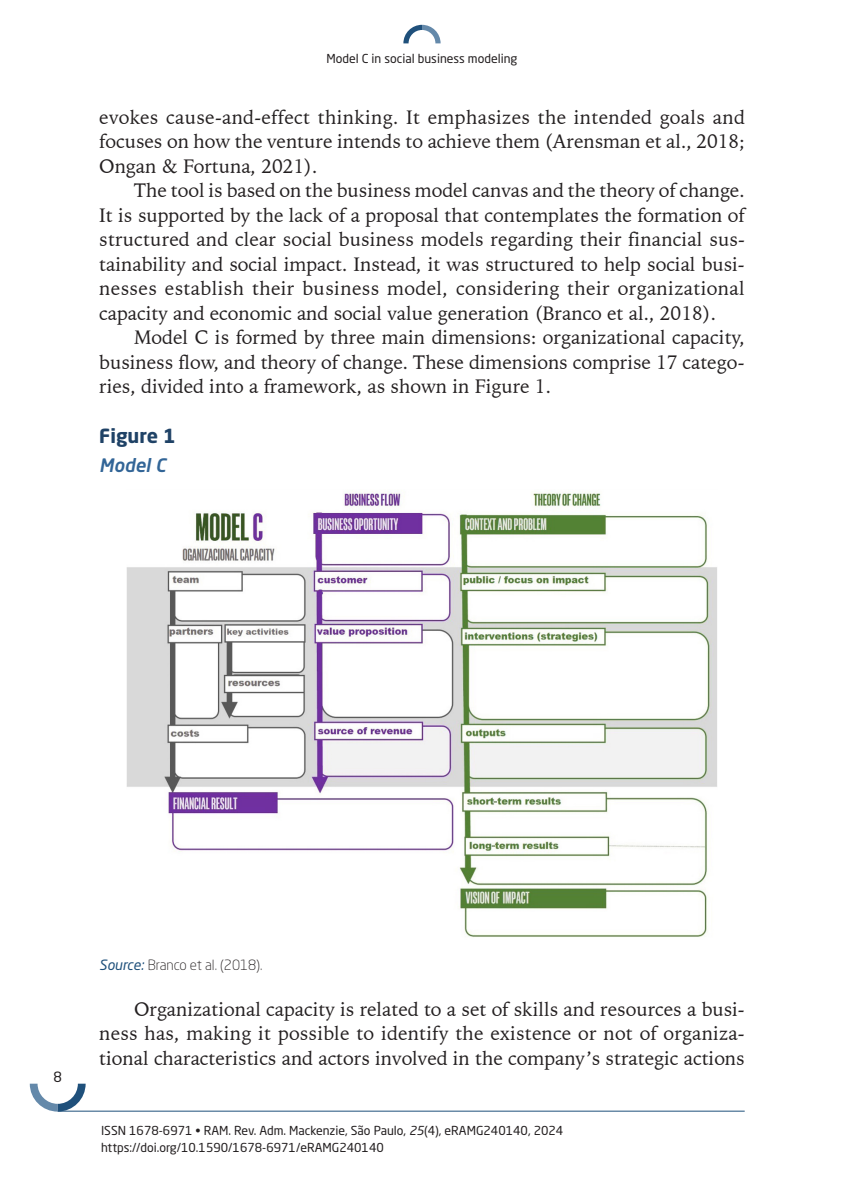
<style>
.page{position:relative;width:844px;height:1191px;background:#fff}
.page>*{position:absolute;margin:0;border:0;box-sizing:border-box;transform-origin:0 0}
.t1{font:19.25px/24.5px "Iowan Old Style BT";color:#231f20;text-align:justify}
.t2{font:700 19.25px "Neo Sans Std";color:#1f4266}
.t3{font:italic 500 18.38px "Neo Sans Std";color:#326597}
.t4{font:300 14px "Neo Sans Std";color:#231f20}
.t5{font:14px "Neo Sans Std";color:#231f20}
.t6{font:12.25px/17.5px "Neo Sans Std";color:#231f20}
.s1{font-weight:400;font-style:italic;color:#1f507b}
.s2{font-style:italic}
</style>
<div class="page">
<svg style="left:30px;top:1083px;width:56px;height:28px"></svg>
<svg style="left:403px;top:25px;width:37px;height:18px"></svg>
<hr style="left:58px;top:1110px;width:686px;height:1px;background:#1f507b">
<img style="left:126px;top:490px;width:591px;height:447px">
<p class="t6" style="left:326px;top:50px;width:192px">Model C in social business modeling</p>
<p class="t1" style="left:99px;top:105px;width:647px">evokes cause-and-effect thinking. It emphasizes the intended goals and focuses on how the venture intends to achieve them (Arensman et al., 2018; Ongan &amp; Fortuna, 2021).</p>
<p class="t1" style="left:99px;top:178px;width:647px;text-indent:35px">The tool is based on the business model canvas and the theory of change.<br>It is supported by the lack of a proposal that contemplates the formation of structured and clear social business models regarding their financial sus&shy;tainability and social impact. Instead, it was structured to help social busi&shy;nesses establish their business model, considering their organizational capacity and economic and social value generation (Branco et al., 2018).</p>
<p class="t1" style="left:99px;top:325px;width:646px;text-indent:35px">Model C is formed by three main dimensions: organizational capacity, business flow, and theory of change. These dimensions comprise 17 catego&shy;ries, divided into a framework, as shown in Figure 1.</p>
<p class="t2" style="left:99px;top:423px;width:78px">Figure 1</p>
<p class="t3" style="left:99px;top:454px;width:68px">Model C</p>
<p class="t5" style="left:53px;top:1068px;width:10px">8</p>
<p class="t4" style="left:99px;top:956px;width:165px"><span class="s1">Source:</span> Branco et al. (2018).</p>
<p class="t1" style="left:99px;top:996px;width:646px;text-indent:35px">Organizational capacity is related to a set of skills and resources a busi&shy;ness has, making it possible to identify the existence or not of organiza&shy;tional characteristics and actors involved in the company’s strategic actions</p>
<p class="t6" style="left:101px;top:1121px;width:463px">ISSN 1678-6971 • RAM. Rev. Adm. Mackenzie, São Paulo, <span class="s2">25</span>(4), eRAMG240140, 2024 https://doi.org/10.1590/1678-6971/eRAMG240140</p>
</div>
